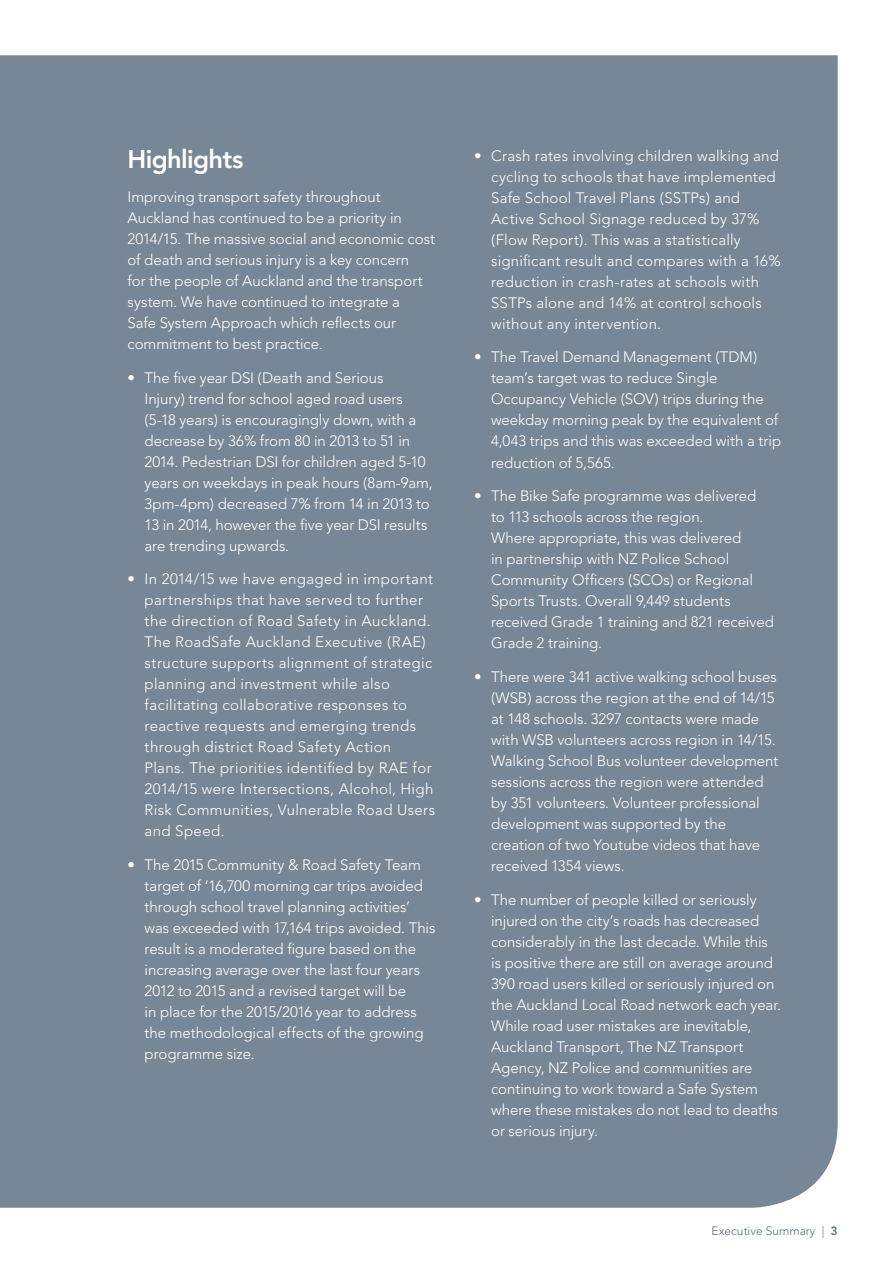
<style>
.page{position:relative;width:893px;height:1263px;background:#fff}
.page>*{position:absolute;margin:0;border:0;box-sizing:border-box;transform-origin:0 0}
.t1{font:800 25.5px "Avenir";letter-spacing:-.025em;color:#fff}
.t2{font:300 15px/21px "Avenir";color:#fff}
.t3{font:300 15px/21px "Avenir";letter-spacing:.025em;color:#fff}
.t4{font:300 12px "Avenir";color:#5d6e75}
.s1{font-weight:900}
.s2{font-weight:800}
</style>
<div class="page">
<div style="left:0;top:55px;width:838px;height:1153px;background:#778796"></div>
<h1 class="t1" style="left:128px;top:144px;width:118px">Highlights</h1>
<p class="t2" style="left:128px;top:186px;width:309px">Improving transport safety throughout Auckland has continued to be a priority in 2014/15. The massive social and economic cost of death and serious injury is a key concern<br>for the people of Auckland and the transport system. We have continued to integrate a<br>Safe System Approach which reflects our commitment to best practice.</p>
<p class="t2" style="left:145px;top:367px;width:290px;text-indent:-17px"><span class="s1">•</span> The five year DSI (Death and Serious<br>Injury) trend for school aged road users (5-18 years) is encouragingly down, with a decrease by 36% from 80 in 2013 to 51 in 2014. Pedestrian DSI for children aged 5-10 years on weekdays in peak hours (8am-9am, 3pm-4pm) decreased 7% from 14 in 2013 to 13 in 2014, however the five year DSI results are trending upwards.</p>
<p class="t3" style="left:145px;top:569px;width:292px;text-indent:-17px"><span class="s1">•</span> In 2014/15 we have engaged in important partnerships that have served to further the direction of Road Safety in Auckland.<br>The RoadSafe Auckland Executive (RAE) structure supports alignment of strategic planning and investment while also facilitating collaborative responses to reactive requests and emerging trends through district Road Safety Action Plans. The priorities identified by RAE for 2014/15 were Intersections, Alcohol, High Risk Communities, Vulnerable Road Users and Speed.</p>
<p class="t2" style="left:145px;top:854px;width:292px;text-indent:-17px"><span class="s1">•</span> The 2015 Community &amp; Road Safety Team target of ‘16,700 morning car trips avoided through school travel planning activities’ was exceeded with 17,164 trips avoided. This result is a moderated figure based on the increasing average over the last four years 2012 to 2015 and a revised target will be<br>in place for the 2015/2016 year to address the methodological effects of the growing programme size.</p>
<p class="t2" style="left:491px;top:145px;width:291px;text-indent:-17px"><span class="s1">•</span> Crash rates involving children walking and cycling to schools that have implemented Safe School Travel Plans (SSTPs) and Active School Signage reduced by 37% (Flow Report). This was a statistically significant result and compares with a 16% reduction in crash-rates at schools with SSTPs alone and 14% at control schools without any intervention.</p>
<p class="t2" style="left:491px;top:347px;width:292px;text-indent:-17px"><span class="s1">•</span> The Travel Demand Management (TDM) team’s target was to reduce Single Occupancy Vehicle (SOV) trips during the weekday morning peak by the equivalent of 4,043 trips and this was exceeded with a trip reduction of 5,565.</p>
<p class="t2" style="left:491px;top:486px;width:284px;text-indent:-17px"><span class="s1">•</span> The Bike Safe programme was delivered<br>to 113 schools across the region.<br>Where appropriate, this was delivered<br>in partnership with NZ Police School Community Officers (SCOs) or Regional Sports Trusts. Overall 9,449 students received Grade 1 training and 821 received Grade 2 training.</p>
<p class="t2" style="left:491px;top:666px;width:289px;text-indent:-17px"><span class="s1">•</span> There were 341 active walking school buses (WSB) across the region at the end of 14/15 at 148 schools. 3297 contacts were made with WSB volunteers across region in 14/15.<br>Walking School Bus volunteer development sessions across the region were attended by 351 volunteers. Volunteer professional development was supported by the creation of two Youtube videos that have received 1354 views.</p>
<p class="t2" style="left:491px;top:889px;width:291px;text-indent:-17px">• The number of people killed or seriously injured on the city’s roads has decreased considerably in the last decade. While this is positive there are still on average around 390 road users killed or seriously injured on the Auckland Local Road network each year.<br>While road user mistakes are inevitable, Auckland Transport, The NZ Transport Agency, NZ Police and communities are continuing to work toward a Safe System where these mistakes do not lead to deaths or serious injury.</p>
<p class="t4" style="left:712px;top:1223px;width:128px">Executive Summary | <span class="s2">3</span></p>
</div>
